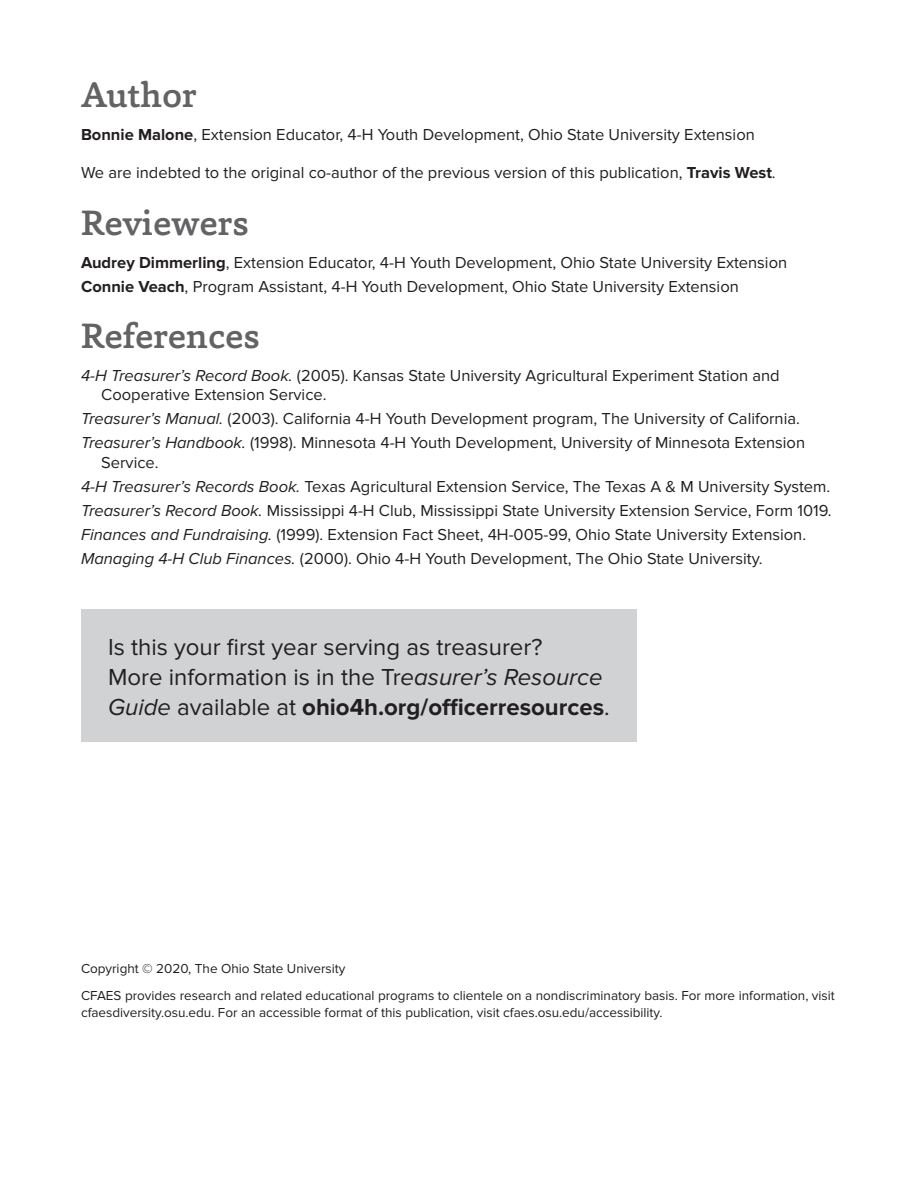
<style>
.page{position:relative;width:918px;height:1188px;background:#fff}
.page>*{position:absolute;margin:0;border:0;box-sizing:border-box;transform-origin:0 0}
.t1{font:500 36px "Capita";color:#636366}
.cross_marketing{font:24px/30px "Proxima Nova";color:#231f20}
.references{font:16.5px/19.5px "Proxima Nova";color:#231f20}
.body{font:16.5px "Proxima Nova";color:#231f20}
.body_Author_section{font:16.5px "Proxima Nova";color:#231f20}
.caption_and_EEO_stat{font:13.5px/16.5px "Proxima Nova";color:#231f20}
.s1{font-weight:700}
.s2{font-style:italic}
</style>
<div class="page">
<div style="left:81px;top:609px;width:556px;height:133px;background:#d1d2d4"></div>
<h2 class="t1" style="left:81px;top:71px;width:118px">Author</h2>
<p class="body" style="left:81px;top:125px;width:675px"><span class="s1">Bonnie Malone</span>, Extension Educator, 4-H Youth Development, Ohio State University Extension</p>
<p class="body_Author_section" style="left:81px;top:163px;width:696px">We are indebted to the original co-author of the previous version of this publication, <span class="s1">Travis West</span>.</p>
<h2 class="t1" style="left:81px;top:199px;width:170px">Reviewers</h2>
<p class="body" style="left:81px;top:253px;width:708px"><span class="s1">Audrey Dimmerling</span>, Extension Educator, 4-H Youth Development, Ohio State University Extension</p>
<p class="body" style="left:81px;top:277px;width:659px"><span class="s1">Connie Veach</span>, Program Assistant, 4-H Youth Development, Ohio State University Extension</p>
<h2 class="t1" style="left:81px;top:312px;width:181px">References</h2>
<p class="references" style="left:101px;top:366px;width:680px;text-indent:-20px"><span class="s2">4-H Treasurer’s Record Book.</span> (2005). Kansas State University Agricultural Experiment Station and<br>Cooperative Extension Service.</p>
<p class="references" style="left:81px;top:409px;width:720px"><span class="s2">Treasurer’s Manual.</span> (2003). California 4-H Youth Development program, The University of California.</p>
<p class="references" style="left:101px;top:433px;width:705px;text-indent:-20px"><span class="s2">Treasurer’s Handbook.</span> (1998). Minnesota 4-H Youth Development, University of Minnesota Extension<br>Service.</p>
<p class="references" style="left:81px;top:477px;width:751px"><span class="s2">4-H Treasurer’s Records Book.</span> Texas Agricultural Extension Service, The Texas A &amp; M University System.</p>
<p class="references" style="left:81px;top:501px;width:752px"><span class="s2">Treasurer’s Record Book.</span> Mississippi 4-H Club, Mississippi State University Extension Service, Form 1019.</p>
<p class="references" style="left:81px;top:525px;width:727px"><span class="s2">Finances and Fundraising.</span> (1999). Extension Fact Sheet, 4H-005-99, Ohio State University Extension.</p>
<p class="references" style="left:81px;top:549px;width:683px"><span class="s2">Managing 4-H Club Finances.</span> (2000). Ohio 4-H Youth Development, The Ohio State University.</p>
<p class="cross_marketing" style="left:108px;top:632px;width:503px">Is this your first year serving as treasurer?<br>More information is in the Tr<span class="s2">easurer’s Resource<br>Guide</span> available at <span class="s1">ohio4h.org/officerresources</span>.</p>
<p class="caption_and_EEO_stat" style="left:81px;top:960px;width:266px">Copyright © 2020, The Ohio State University</p>
<p class="caption_and_EEO_stat" style="left:81px;top:988px;width:755px">CFAES provides research and related educational programs to clientele on a nondiscriminatory basis. For more information, visit cfaesdiversity.osu.edu. For an accessible format of this publication, visit cfaes.osu.edu/accessibility.</p>
</div>
